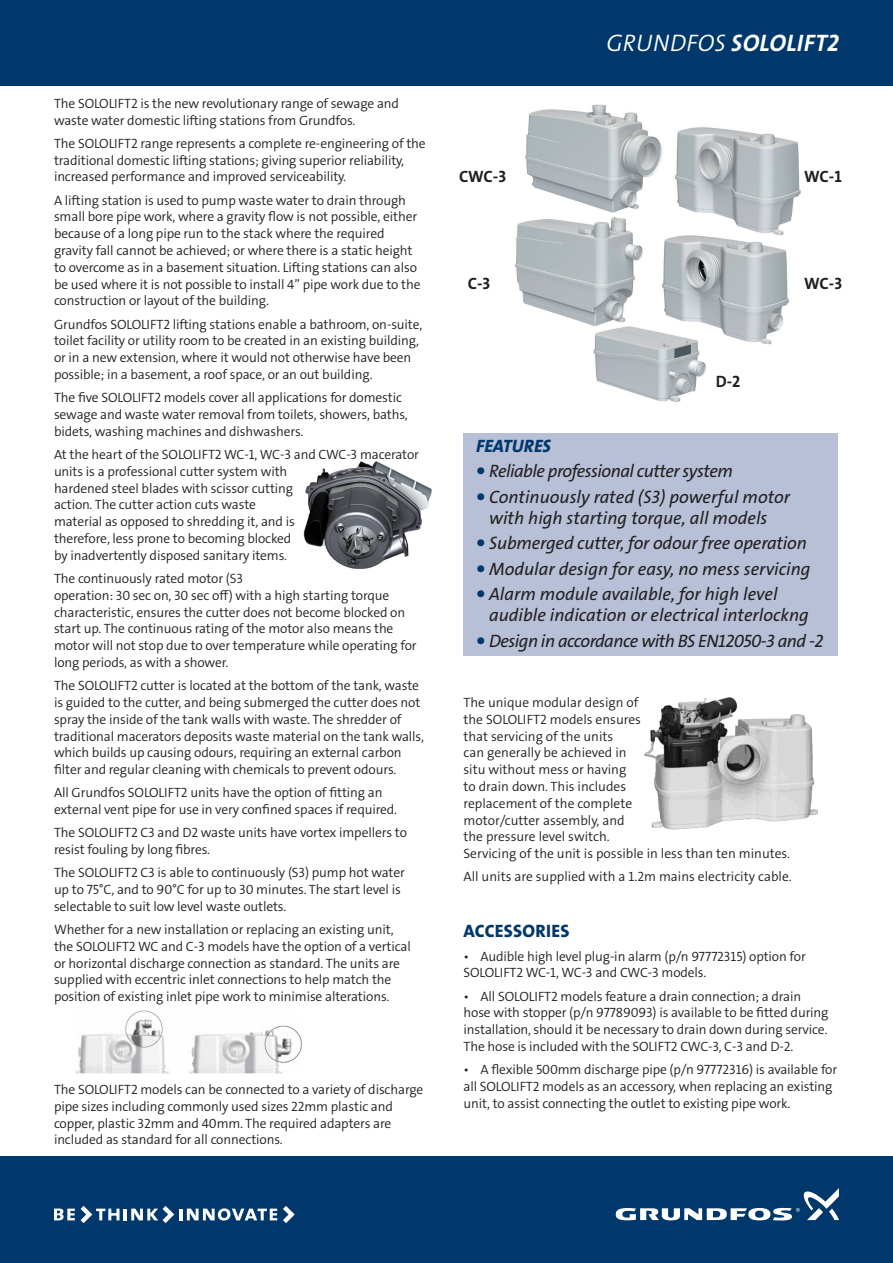
<style>
.page{position:relative;width:893px;height:1263px;background:#fff}
.page>*{position:absolute;margin:0;border:0;box-sizing:border-box;transform-origin:0 0}
.t1{font:24px "Grundfos The Sans OT 7 B Italic";letter-spacing:.015em;color:#fff}
.t2{font:18px/21.6px "Grundfos The Sans OT 5 R Italic";color:#231f20;text-align:center}
.t3{font:18px "Grundfos The Sans OT 5 R Italic";letter-spacing:-.03em;color:#231f20}
.Body_-_NEG{font:18px "Grundfos The Sans OT 8 XB";letter-spacing:.015em;color:#00386c}
.t4{font:18px "Grundfos The Sans OT 8 XB Italic";color:#00386c}
.t5{font:16.5px "Grundfos The Sans OT 7 B";letter-spacing:-.025em;color:#231f20}
.Body_-_NEG-2{font:13.5px/16.8px "Grundfos The Sans OT 4 SL";letter-spacing:-.01em;color:#231f20}
.s1{font-family:"Grundfos The Sans OT 4 SL Italic"}
.s2{font-family:"Grundfos The Sans OT 8 XB Italic";font-size:21px;color:#00386c}
</style>
<div class="page">
<div style="left:0;top:0;width:893px;height:85px;background:#00386c"></div>
<div style="left:0;top:1157px;width:893px;height:106px;background:#00386c"></div>
<svg style="left:54px;top:1208px;width:21px;height:12px"></svg>
<svg style="left:81px;top:1206px;width:196px;height:17px"></svg>
<svg style="left:283px;top:1206px;width:12px;height:17px"></svg>
<svg style="left:616px;top:1188px;width:223px;height:32px"></svg>
<div style="left:463px;top:434px;width:375px;height:222px;background:#b7c0d6"></div>
<img style="left:514px;top:104px;width:287px;height:298px">
<img style="left:76px;top:1010px;width:226px;height:64px">
<img style="left:303px;top:461px;width:129px;height:108px">
<img style="left:644px;top:697px;width:174px;height:133px">
<p class="Body_-_NEG-2" style="left:54px;top:95px;width:347px">The SOLOLIFT2 is the new revolutionary range of sewage and waste water domestic lifting stations from Grundfos.</p>
<p class="Body_-_NEG-2" style="left:54px;top:135px;width:373px">The SOLOLIFT2 range represents a complete re-engineering of the traditional domestic lifting stations; giving superior reliability, increased performance and improved serviceability.</p>
<p class="Body_-_NEG-2" style="left:54px;top:192px;width:368px">A lifting station is used to pump waste water to drain through small bore pipe work, where a gravity flow is not possible, either because of a long pipe run to the stack where the required gravity fall cannot be achieved; or where there is a static height to overcome as in a basement situation. Lifting stations can also be used where it is not possible to install 4” pipe work due to the construction or layout of the building.</p>
<p class="Body_-_NEG-2" style="left:54px;top:316px;width:370px">Grundfos SOLOLIFT2 lifting stations enable a bathroom, on-suite, toilet facility or utility room to be created in an existing building, or in a new extension, where it would not otherwise have been possible; in a basement, a roof space, or an out building.</p>
<p class="Body_-_NEG-2" style="left:54px;top:389px;width:355px">The five SOLOLIFT2 models cover all applications for domestic sewage and waste water removal from toilets, showers, baths, bidets, washing machines and dishwashers.</p>
<p class="Body_-_NEG-2" style="left:54px;top:446px;width:367px">At the heart of the SOLOLIFT2 WC-1, WC-3 and CWC-3 macerator units is a professional cutter system with<br>hardened steel blades with scissor cutting<br>action. The cutter action cuts waste<br>material as opposed to shredding it, and is<br>therefore, less prone to becoming blocked<br>by inadvertently disposed sanitary items.</p>
<p class="Body_-_NEG-2" style="left:54px;top:570px;width:364px">The continuously rated motor (S3<br>operation: 30 sec on, 30 sec off) with a high starting torque characteristic, ensures the cutter does not become blocked on start up. The continuous rating of the motor also means the motor will not stop due to over temperature while operating for long periods, as with a shower.</p>
<p class="Body_-_NEG-2" style="left:54px;top:677px;width:372px">The SOLOLIFT2 cutter is located at the bottom of the tank, waste is guided to the cutter, and being submerged the cutter does not spray the inside of the tank walls with waste. The shredder of traditional macerators deposits waste material on the tank walls, which builds up causing odours, requiring an external carbon filter and regular cleaning with chemicals to prevent odours.</p>
<p class="Body_-_NEG-2" style="left:54px;top:784px;width:345px">All Grundfos SOLOLIFT2 units have the option of fitting an external vent pipe for use in very confined spaces if required.</p>
<p class="Body_-_NEG-2" style="left:54px;top:824px;width:354px">The SOLOLIFT2 C3 and D2 waste units have vortex impellers to resist fouling by long fibres.</p>
<p class="Body_-_NEG-2" style="left:54px;top:864px;width:352px">The SOLOLIFT2 C3 is able to continuously (S3) pump hot water up to 75°C, and to 90°C for up to 30 minutes. The start level is selectable to suit low level waste outlets.</p>
<p class="Body_-_NEG-2" style="left:54px;top:921px;width:358px">Whether for a new installation or replacing an existing unit, the SOLOLIFT2 WC and C-3 models have the option of a vertical or horizontal discharge connection as standard. The units are supplied with eccentric inlet connections to help match the position of existing inlet pipe work to minimise alterations.</p>
<p class="Body_-_NEG-2" style="left:54px;top:1081px;width:371px">The SOLOLIFT2 models can be connected to a variety of discharge pipe sizes including commonly used sizes 22mm plastic and copper, plastic 32mm and 40mm. The required adapters are included as standard for all connections.</p>
<p class="t1" style="left:606px;top:28px;width:234px"><span class="s1">GRUNDFOS</span> SOLOLIFT2</p>
<p class="t5" style="left:459px;top:166px;width:48px">CWC-3</p>
<p class="t5" style="left:804px;top:166px;width:39px">WC-1</p>
<p class="t5" style="left:468px;top:272px;width:24px">C-3</p>
<p class="t5" style="left:804px;top:272px;width:39px">WC-3</p>
<p class="t5" style="left:716px;top:371px;width:26px">D-2</p>
<p class="t4" style="left:476px;top:434px;width:76px">FEATURES</p>
<p class="t3" style="left:476px;top:460px;width:258px"><span class="s2">•</span> Reliable professional cutter system</p>
<p class="t2" style="left:476px;top:486px;width:315px"><span class="s2">•</span> Continuously rated (S3) powerful motor with high starting torque, all models</p>
<p class="t2" style="left:476px;top:533px;width:332px"><span class="s2">•</span> Submerged cutter, for odour free operation</p>
<p class="t2" style="left:476px;top:558px;width:336px"><span class="s2">•</span> Modular design for easy, no mess servicing</p>
<p class="t2" style="left:489px;top:583px;width:321px;text-align:left;text-indent:-13px"><span class="s2">•</span> Alarm module available, for high level audible indication or electrical interlockng</p>
<p class="t3" style="left:476px;top:629px;width:348px"><span class="s2">•</span> Design in accordance with BS EN12050-3 and -2</p>
<p class="Body_-_NEG-2" style="left:463px;top:694px;width:328px">The unique modular design of<br>the SOLOLIFT2 models ensures<br>that servicing of the units<br>can generally be achieved in<br>situ without mess or having<br>to drain down. This includes<br>replacement of the complete<br>motor/cutter assembly, and<br>the pressure level switch.<br>Servicing of the unit is possible in less than ten minutes.</p>
<p class="Body_-_NEG-2" style="left:463px;top:868px;width:330px">All units are supplied with a 1.2m mains electricity cable.</p>
<p class="Body_-_NEG" style="left:464px;top:920px;width:108px">ACCESSORIES</p>
<p class="Body_-_NEG-2" style="left:463px;top:948px;width:344px">• Audible high level plug-in alarm (p/n 97772315) option for<br>SOLOLIFT2 WC-1, WC-3 and CWC-3 models.</p>
<p class="Body_-_NEG-2" style="left:463px;top:988px;width:367px">• All SOLOLIFT2 models feature a drain connection; a drain hose with stopper (p/n 97789093) is available to be fitted during installation, should it be necessary to drain down during service.<br>The hose is included with the SOLIFT2 CWC-3, C-3 and D-2.</p>
<p class="Body_-_NEG-2" style="left:463px;top:1061px;width:375px">• A flexible 500mm discharge pipe (p/n 97772316) is available for all SOLOLIFT2 models as an accessory, when replacing an existing unit, to assist connecting the outlet to existing pipe work.</p>
</div>
